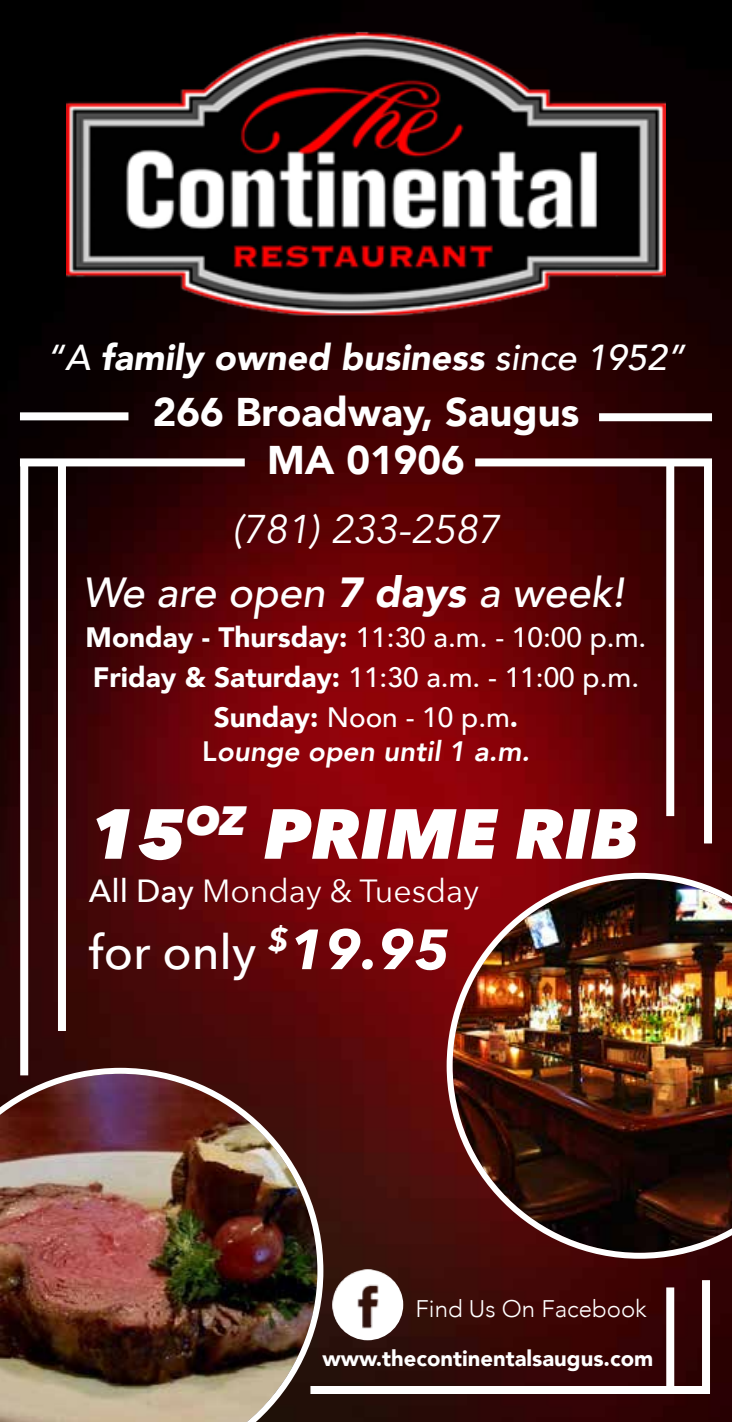
<style>
.page{position:relative;width:732px;height:1422px;background:#fff}
.page>*{position:absolute;margin:0;border:0;box-sizing:border-box;transform-origin:0 0}
.t1{font:italic 800 70px "Avenir Next";color:#fff}
.t2{font:500 48px "Avenir Next";color:#fff}
.t3{font:italic 500 42px "Avenir";color:#fff}
.t4{font:900 40px/48px "Avenir";color:#fff;text-align:center}
.t5{font:italic 40px "Avenir";color:#fff}
.t6{font:italic 900 36px "Avenir";color:#fff}
.t7{font:32px "Avenir Next";color:#fff}
.t8{font:500 28px/40px "Avenir";color:#fff;text-align:center}
.t9{font:italic 800 28px "Avenir";color:#fff}
.t10{font:300 24px "Avenir";color:#fff}
.t11{font:900 22px "Avenir";color:#fff}
.s1{font-weight:500}
.s2{font-weight:900}
.s3{font-style:normal}
.s4{font-weight:700;font-style:italic;font-size:56px}
</style>
<div class="page">
<img style="left:0;top:0;width:732px;height:1422px">
<img style="left:67px;top:8px;width:598px;height:311px">
<img style="left:0;top:1068px;width:323px;height:354px">
<img style="left:447px;top:873px;width:285px;height:386px">
<div style="left:599px;top:413px;width:113px;height:8px;background:#fff"></div>
<div style="left:475px;top:458px;width:237px;height:8px;background:#fff"></div>
<div style="left:310px;top:1386px;width:398px;height:8px;background:#fff"></div>
<div style="left:20px;top:458px;width:225px;height:8px;background:#fff"></div>
<div style="left:20px;top:412px;width:108px;height:8px;background:#fff"></div>
<div style="left:704px;top:464px;width:8px;height:379px;background:#fff"></div>
<div style="left:702px;top:1280px;width:8px;height:114px;background:#fff"></div>
<div style="left:20px;top:460px;width:8px;height:615px;background:#fff"></div>
<div style="left:666px;top:464px;width:8px;height:352px;background:#fff"></div>
<div style="left:666px;top:1287px;width:8px;height:106px;background:#fff"></div>
<div style="left:58px;top:460px;width:8px;height:571px;background:#fff"></div>
<img style="left:332px;top:1269px;width:71px;height:71px;border-radius:36px">
<p class="t6" style="left:47px;top:328px;width:640px"><span class="s1">“A</span> family owned business <span class="s1">since 1952”</span></p>
<h3 class="t4" style="left:153px;top:387px;width:428px">266 Broadway, Saugus<br>MA 01906</h3>
<h3 class="t5" style="left:232px;top:505px;width:269px">(781) 233-2587</h3>
<h3 class="t3" style="left:83px;top:568px;width:543px">We are open <span class="s2">7 days</span> a week!</h3>
<p class="t8" style="left:86px;top:616px;width:562px"><span class="s2">Monday - Thursday:</span> 11:30 a.m. - 10:00 p.m.<br><span class="s2">Friday &amp; Saturday:</span> 11:30 a.m. - 11:00 p.m.<br><span class="s2">Sunday:</span> Noon - 10 p.m<span class="s2">.</span></p>
<p class="t9" style="left:202px;top:735px;width:329px"><span class="s3">L</span>ounge open until 1 a.m.</p>
<h1 class="t1" style="left:89px;top:791px;width:552px">15<sup>OZ</sup> PRIME RIB</h1>
<p class="t7" style="left:89px;top:864px;width:392px"><span class="s1">All Day</span> Monday &amp; Tuesday</p>
<h2 class="t2" style="left:89px;top:912px;width:363px">for only <sup>$</sup><span class="s4">19.95</span></h2>
<p class="t10" style="left:416px;top:1294px;width:233px">Find Us On Facebook</p>
<p class="t11" style="left:322px;top:1339px;width:332px">www.thecontinentalsaugus.com</p>
</div>
